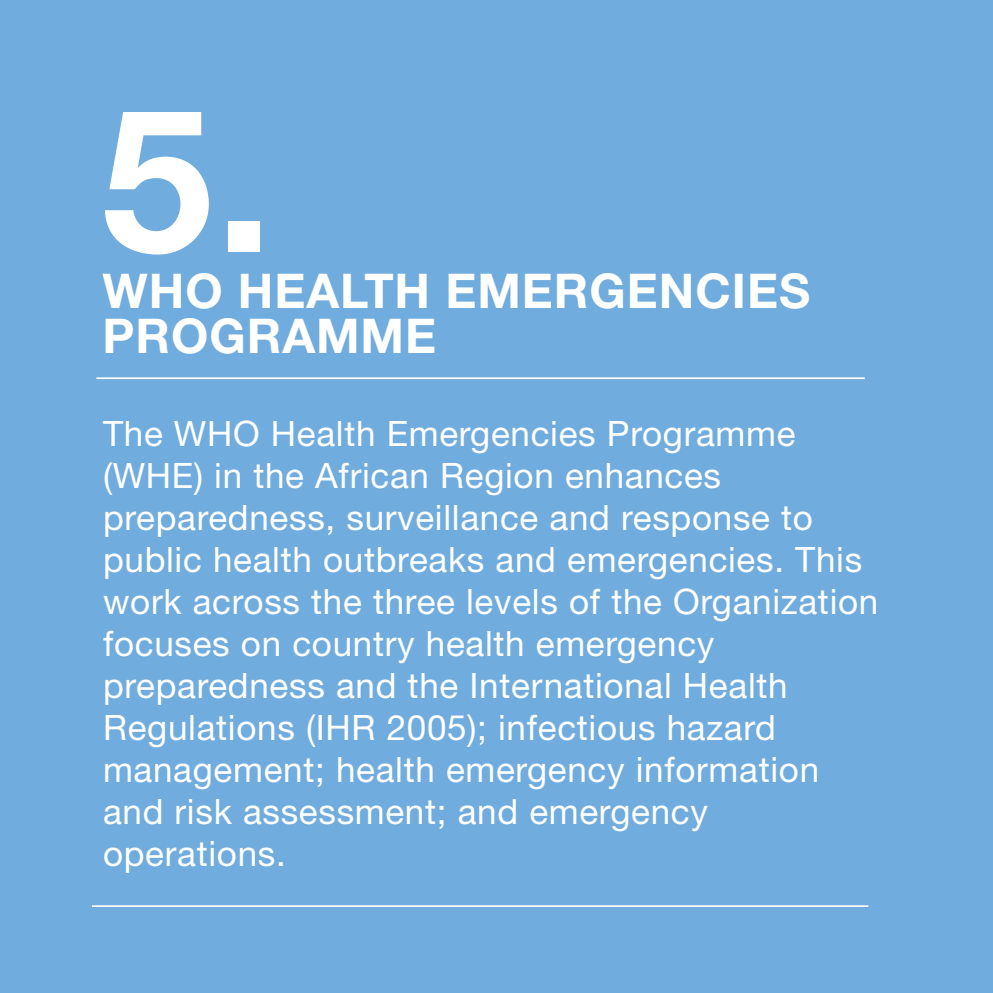
<style>
.page{position:relative;width:993px;height:993px;background:#fff}
.page>*{position:absolute;margin:0;border:0;box-sizing:border-box;transform-origin:0 0}
.t1{font:700 199.5px "Helvetica Neue LT Std";color:#fff}
.t2{font:700 47.95px/45px "Helvetica Neue LT Std";letter-spacing:.02em;color:#fff}
.t3{font:35px/42px "Helvetica Neue LT Std";letter-spacing:.02em;color:#fff}
</style>
<div class="page">
<div style="left:0;top:0;width:992px;height:992px;background:#70acdd"></div>
<hr style="left:96px;top:377px;width:768px;height:2px;background:#fff">
<hr style="left:92px;top:904px;width:776px;height:2px;background:#fff">
<h1 class="t1" style="left:101px;top:57px;width:172px">5.</h1>
<h2 class="t2" style="left:103px;top:267px;width:708px">WHO HEALTH EMERGENCIES<br>PROGRAMME</h2>
<p class="t3" style="left:103px;top:411px;width:776px">The WHO Health Emergencies Programme (WHE) in the African Region enhances preparedness, surveillance and response to public health outbreaks and emergencies. This work across the three levels of the Organization focuses on country health emergency preparedness and the International Health Regulations (IHR 2005); infectious hazard management; health emergency information and risk assessment; and emergency operations.</p>
</div>
